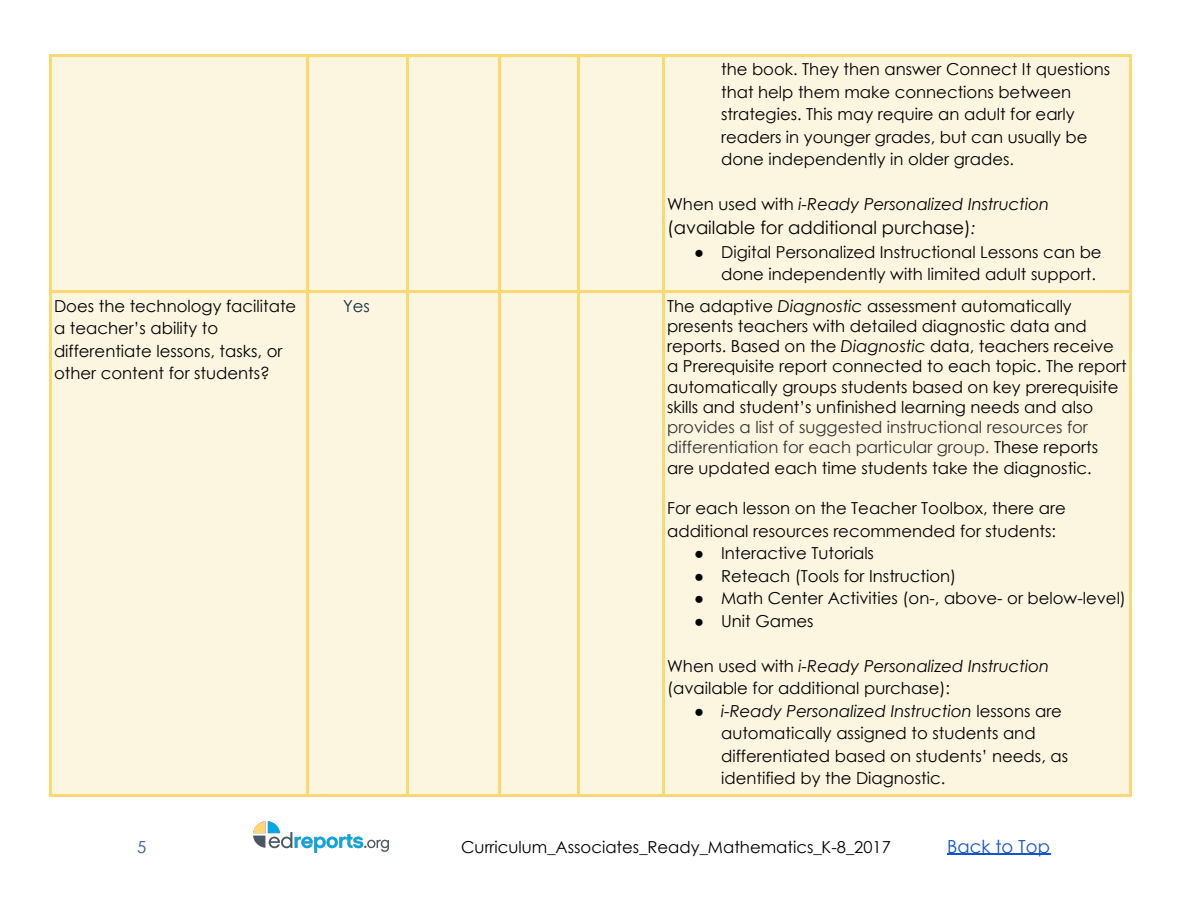
<style>
.page{position:relative;width:1188px;height:918px;background:#fff}
.page>*{position:absolute;margin:0;border:0;box-sizing:border-box;transform-origin:0 0}
.t1{font:18px "Century Gothic";color:#000}
.t2{font:18px "Century Gothic";color:#15c}
.t3{font:16.5px/22.5px "Century Gothic";color:#000}
.t4{font:16.5px/20.2px "Century Gothic";color:#333}
.t5{font:italic 16.5px "Century Gothic";color:#000}
.t6{font:16.5px "Century Gothic";color:#132f42}
.t7{font:16.5px "Century Gothic";color:#2b579a}
.s1{font-style:normal}
.s2{font-style:italic;font-size:16.5px}
.s3{font-family:"Arial"}
.s4{font-style:italic}
.s5{color:#f00}
.s6{color:#000}
.s7{font-family:"Arial";font-style:italic}
</style>
<div class="page">
<div style="left:51px;top:55px;width:256px;height:236px;background:#fcf6e1"></div>
<div style="left:307px;top:55px;width:100px;height:236px;background:#fcf6e1"></div>
<div style="left:407px;top:55px;width:93px;height:236px;background:#fcf6e1"></div>
<div style="left:500px;top:55px;width:78px;height:236px;background:#fcf6e1"></div>
<div style="left:578px;top:55px;width:86px;height:236px;background:#fcf6e1"></div>
<div style="left:664px;top:55px;width:467px;height:236px;background:#fcf6e1"></div>
<div style="left:51px;top:291px;width:256px;height:504px;background:#fcf6e1"></div>
<div style="left:307px;top:291px;width:100px;height:504px;background:#fcf6e1"></div>
<div style="left:407px;top:291px;width:93px;height:504px;background:#fcf6e1"></div>
<div style="left:500px;top:291px;width:78px;height:504px;background:#fcf6e1"></div>
<div style="left:578px;top:291px;width:86px;height:504px;background:#fcf6e1"></div>
<div style="left:664px;top:291px;width:467px;height:504px;background:#fcf6e1"></div>
<hr style="left:663px;top:794px;width:469px;height:2px;background:#fbd872">
<hr style="left:1130px;top:290px;width:2px;height:506px;background:#fbd872">
<hr style="left:577px;top:794px;width:88px;height:2px;background:#fbd872">
<hr style="left:663px;top:290px;width:2px;height:506px;background:#fbd872">
<hr style="left:498px;top:794px;width:81px;height:2px;background:#fbd872">
<hr style="left:577px;top:290px;width:2px;height:506px;background:#fbd872">
<hr style="left:406px;top:794px;width:95px;height:2px;background:#fbd872">
<hr style="left:498px;top:290px;width:3px;height:506px;background:#fbd872">
<hr style="left:306px;top:794px;width:102px;height:2px;background:#fbd872">
<hr style="left:406px;top:290px;width:2px;height:506px;background:#fbd872">
<hr style="left:50px;top:794px;width:258px;height:2px;background:#fbd872">
<hr style="left:50px;top:290px;width:2px;height:506px;background:#fbd872">
<hr style="left:306px;top:290px;width:2px;height:506px;background:#fbd872">
<hr style="left:663px;top:54px;width:469px;height:2px;background:#fbd872">
<hr style="left:663px;top:290px;width:469px;height:2px;background:#fbd872">
<hr style="left:1130px;top:54px;width:2px;height:238px;background:#fbd872">
<hr style="left:577px;top:54px;width:88px;height:2px;background:#fbd872">
<hr style="left:577px;top:290px;width:88px;height:2px;background:#fbd872">
<hr style="left:663px;top:54px;width:2px;height:238px;background:#fbd872">
<hr style="left:498px;top:54px;width:81px;height:2px;background:#fbd872">
<hr style="left:498px;top:290px;width:81px;height:2px;background:#fbd872">
<hr style="left:577px;top:54px;width:2px;height:238px;background:#fbd872">
<hr style="left:406px;top:54px;width:95px;height:2px;background:#fbd872">
<hr style="left:406px;top:290px;width:95px;height:2px;background:#fbd872">
<hr style="left:498px;top:54px;width:3px;height:238px;background:#fbd872">
<hr style="left:306px;top:54px;width:102px;height:2px;background:#fbd872">
<hr style="left:306px;top:290px;width:102px;height:2px;background:#fbd872">
<hr style="left:406px;top:54px;width:2px;height:238px;background:#fbd872">
<hr style="left:50px;top:54px;width:258px;height:2px;background:#fbd872">
<hr style="left:50px;top:290px;width:258px;height:2px;background:#fbd872">
<hr style="left:50px;top:54px;width:2px;height:238px;background:#fbd872">
<hr style="left:306px;top:54px;width:2px;height:238px;background:#fbd872">
<img style="left:253px;top:821px;width:136px;height:32px">
<hr style="left:947px;top:854px;width:104px;height:1px;background:#15c">
<p class="t3" style="left:721px;top:57px;width:391px">the book. They then answer Connect It questions that help them make connections between strategies. This may require an adult for early readers in younger grades, but can usually be done independently in older grades.</p>
<p class="t5" style="left:667px;top:192px;width:384px"><span class="s1">When used with</span> i-Ready Personalized Instruction</p>
<p class="t1" style="left:667px;top:214px;width:310px">(available for additional purchase)<span class="s2">:</span></p>
<p class="t3" style="left:721px;top:240px;width:382px;text-indent:-27px"><span class="s3">●</span> Digital Personalized Instructional Lessons can be done independently with limited adult support.</p>
<p class="t3" style="left:54px;top:294px;width:244px">Does the technology facilitate a teacher’s ability to differentiate lessons, tasks, or other content for students?</p>
<p class="t6" style="left:343px;top:293px;width:28px">Yes</p>
<p class="t3" style="left:667px;top:295px;width:461px;line-height:20.2px">The adaptive <span class="s4">Diagnostic</span> assessment automatically presents teachers with detailed diagnostic data and reports. Based on the <span class="s4">Diagnostic</span> data, teachers receive a Prerequisite report connected to each topic. The report automatically groups students based on key prerequisite skills and student’s unfinished learning needs and also</p>
<p class="t4" style="left:667px;top:416px;width:433px">provides a list of suggested instructional resources for differentiation for each particular group<span class="s5">.</span> <span class="s6">These reports are updated each time students take the diagnostic.</span></p>
<p class="t3" style="left:667px;top:496px;width:400px">For each lesson on the Teacher Toolbox, there are additional resources recommended for students:</p>
<p class="t3" style="left:694px;top:541px;width:181px"><span class="s3">●</span> Interactive Tutorials</p>
<p class="t3" style="left:694px;top:564px;width:264px"><span class="s3">●</span> Reteach (Tools for Instruction)</p>
<p class="t3" style="left:694px;top:586px;width:433px"><span class="s3">●</span> Math Center Activities (on-, above- or below-level)</p>
<p class="t3" style="left:694px;top:609px;width:121px"><span class="s3">●</span> Unit Games</p>
<p class="t3" style="left:667px;top:654px;width:384px">When used with <span class="s4">i-Ready Personalized Instruction </span>(available for additional purchase):</p>
<p class="t3" style="left:721px;top:699px;width:349px;text-indent:-27px"><span class="s7">●</span> <span class="s4">i-Ready Personalized Instruction</span> lessons are automatically assigned to students and differentiated based on students’ needs, as identified by the Diagnostic.</p>
<p class="t7" style="left:137px;top:834px;width:11px">5</p>
<p class="t3" style="left:461px;top:835px;width:431px">Curriculum_Associates_Ready_Mathematics_K-8_2017</p>
<p class="t2" style="left:947px;top:833px;width:104px">Back to Top</p>
</div>
